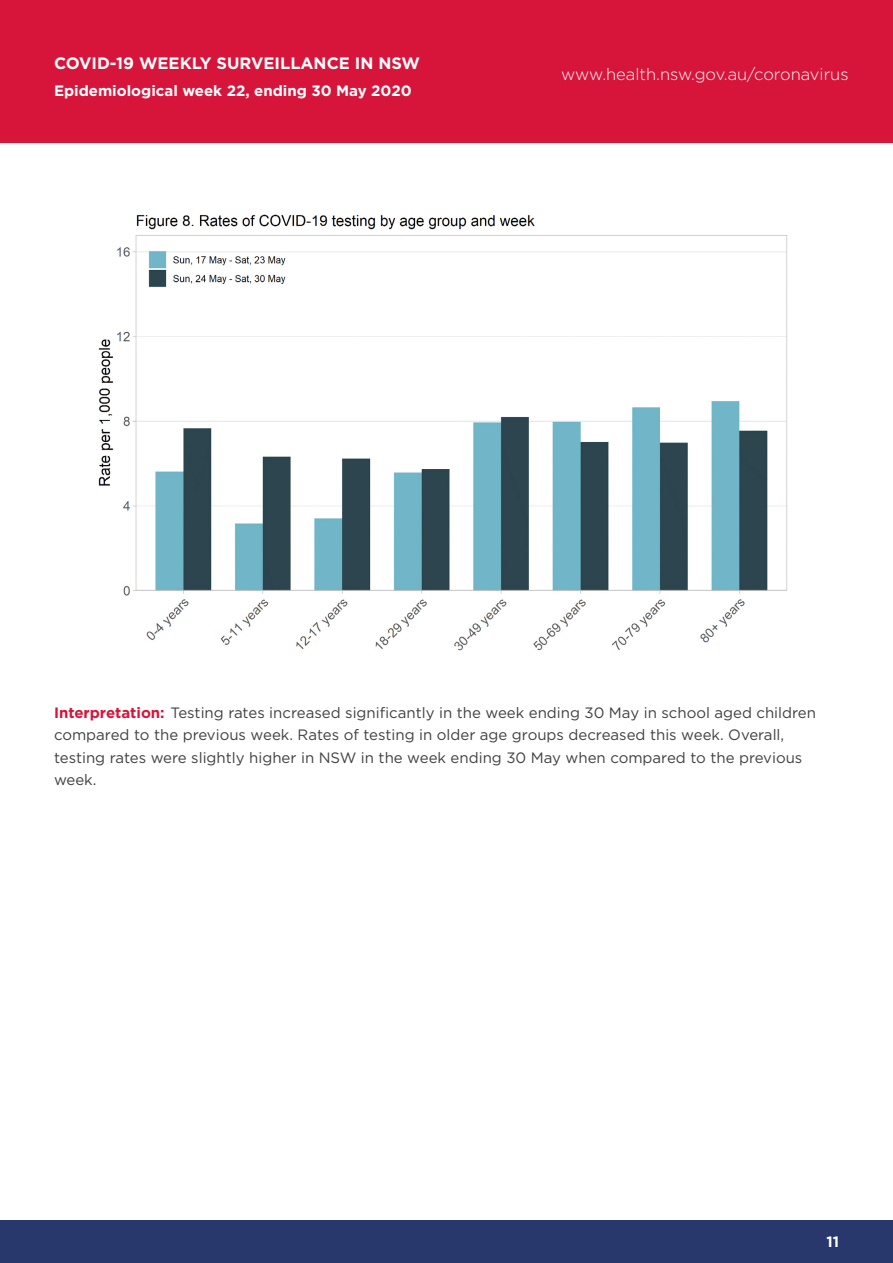
<style>
.page{position:relative;width:893px;height:1263px;background:#fff}
.page>*{position:absolute;margin:0;border:0;box-sizing:border-box;transform-origin:0 0}
.t1{font:300 16.5px "Gotham";color:#fff}
.t2{font:700 16.5px "Gotham";color:#fff}
.t3{font:15px/22.5px "Gotham";color:#414042}
.t4{font:700 15px "Gotham";color:#fff}
.s1{font-weight:700;color:#d7153a}
</style>
<div class="page">
<div style="left:0;top:1220px;width:893px;height:43px;background:#28386c"></div>
<div style="left:0;top:0;width:893px;height:143px;background:#d7153a"></div>
<img style="left:98px;top:214px;width:690px;height:437px">
<p class="t2" style="left:54px;top:54px;width:368px">COVID-19 WEEKLY SURVEILLANCE IN NSW</p>
<p class="t4" style="left:54px;top:82px;width:359px">Epidemiological week 22, ending 30 May 2020</p>
<p class="t1" style="left:561px;top:65px;width:289px">www.health.nsw.gov.au/coronavirus</p>
<p class="t3" style="left:54px;top:701px;width:763px"><span class="s1">Interpretation:</span> Testing rates increased significantly in the week ending 30 May in school aged children compared to the previous week. Rates of testing in older age groups decreased this week. Overall, testing rates were slightly higher in NSW in the week ending 30 May when compared to the previous week.</p>
<p class="t4" style="left:826px;top:1233px;width:14px">11</p>
</div>
